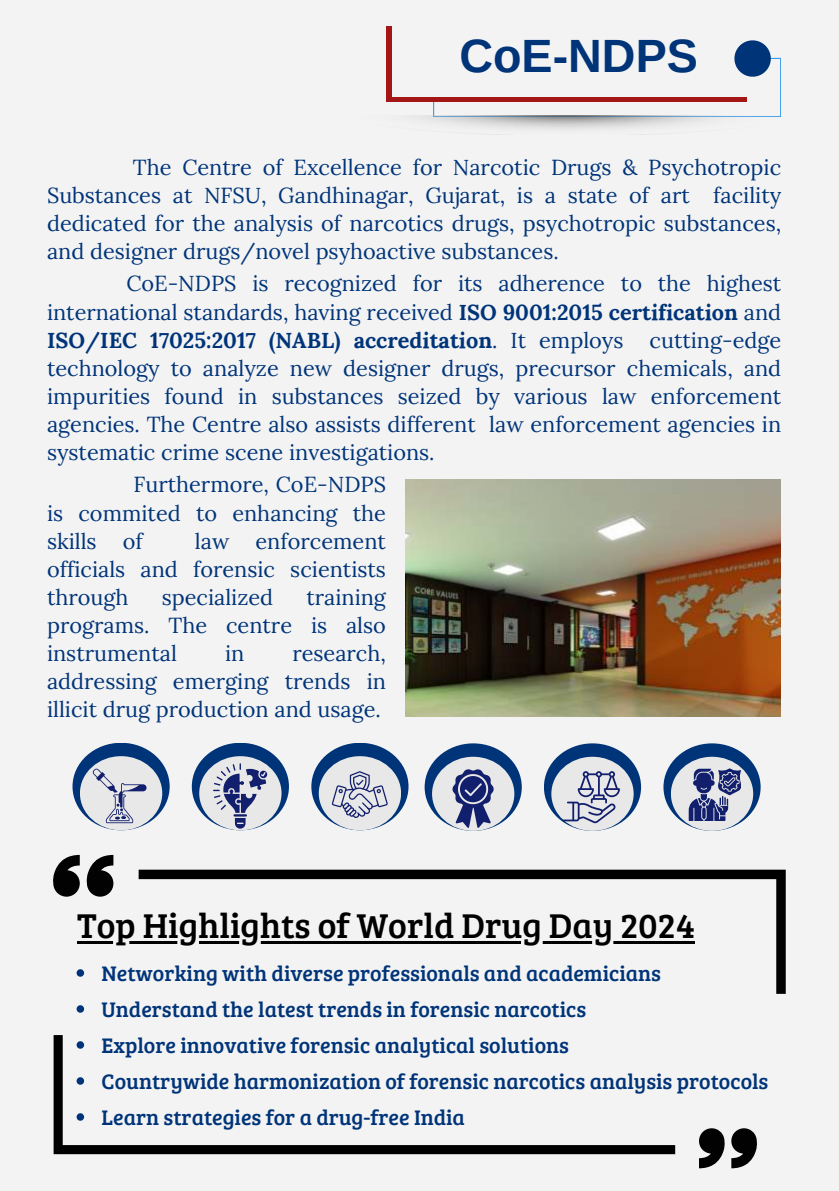
<style>
.page{position:relative;width:839px;height:1191px;background:#fff}
.page>*{position:absolute;margin:0;border:0;box-sizing:border-box;transform-origin:0 0}
.t1{font:700 46.6px "Arimo";color:#003479}
.t2{font:35.6px "Bree Serif";color:#000}
.t3{font:21.8px/28.2px "Lora";color:#003479;text-align:justify}
.t4{font:21.8px/36px "Bree Serif";color:#003479}
.s1{font-weight:700}
</style>
<div class="page">
<div style="left:0;top:0;width:838px;height:1191px;background:#f3f3f3"></div>
<img style="left:405px;top:480px;width:375px;height:237px">
<svg style="left:54px;top:1035px;width:621px;height:119px"></svg>
<svg style="left:699px;top:1128px;width:26px;height:40px"></svg>
<svg style="left:731px;top:1128px;width:26px;height:40px"></svg>
<svg style="left:77px;top:969px;width:7px;height:8px"></svg>
<svg style="left:77px;top:1005px;width:7px;height:8px"></svg>
<svg style="left:77px;top:1041px;width:7px;height:8px"></svg>
<svg style="left:77px;top:1077px;width:7px;height:8px"></svg>
<svg style="left:77px;top:1113px;width:7px;height:8px"></svg>
<svg style="left:139px;top:870px;width:646px;height:124px"></svg>
<svg style="left:86px;top:855px;width:27px;height:42px"></svg>
<svg style="left:53px;top:855px;width:27px;height:42px"></svg>
<hr style="left:77px;top:941px;width:617px;height:3px;background:#000">
<div style="left:424px;top:743px;width:97px;height:88px;background:#003479;border-radius:50%"></div>
<div style="left:432px;top:757px;width:82px;height:74px;background:#e8e8e8;border-radius:50%"></div>
<div style="left:544px;top:743px;width:97px;height:88px;background:#003479;border-radius:50%"></div>
<div style="left:551px;top:757px;width:82px;height:74px;background:#e8e8e8;border-radius:50%"></div>
<div style="left:663px;top:743px;width:97px;height:88px;background:#003479;border-radius:50%"></div>
<div style="left:670px;top:757px;width:83px;height:74px;background:#e8e8e8;border-radius:50%"></div>
<div style="left:72px;top:743px;width:98px;height:87px;background:#003479;border-radius:50%"></div>
<div style="left:80px;top:756px;width:82px;height:74px;background:#e8e8e8;border-radius:50%"></div>
<div style="left:192px;top:743px;width:97px;height:87px;background:#003479;border-radius:50%"></div>
<div style="left:199px;top:756px;width:82px;height:74px;background:#e8e8e8;border-radius:50%"></div>
<div style="left:311px;top:743px;width:97px;height:87px;background:#003479;border-radius:50%"></div>
<div style="left:319px;top:756px;width:82px;height:74px;background:#e8e8e8;border-radius:50%"></div>
<svg style="left:332px;top:771px;width:56px;height:47px"></svg>
<svg style="left:562px;top:771px;width:58px;height:52px"></svg>
<svg style="left:213px;top:763px;width:54px;height:66px"></svg>
<svg style="left:92px;top:769px;width:54px;height:54px"></svg>
<svg style="left:452px;top:769px;width:41px;height:59px"></svg>
<svg style="left:688px;top:768px;width:52px;height:53px"></svg>
<div style="left:386px;top:27px;width:360px;height:75px;background:linear-gradient(to right,#a41616,#a41616)"></div>
<div style="left:392px;top:21px;width:360px;height:75px;background:#f3f3f3"></div>
<svg style="left:734px;top:40px;width:36px;height:37px"></svg>
<img style="left:416px;top:115px;width:365px;height:20px">
<h1 class="t1" style="left:459px;top:24px;width:240px">CoE-NDPS</h1>
<p class="t3" style="left:47px;top:151px;width:735px;text-indent:86px">The Centre of Excellence for Narcotic Drugs &amp; Psychotropic Substances at NFSU, Gandhinagar, Gujarat, is a state of art facility dedicated for the analysis of narcotics drugs, psychotropic substances, and designer drugs/novel psyhoactive substances.</p>
<p class="t3" style="left:47px;top:268px;width:735px;text-indent:79px">CoE-NDPS is recognized for its adherence to the highest international standards, having received <span class="s1">ISO 9001:2015 certification</span> and <span class="s1">ISO/IEC 17025:2017 (NABL) accreditation</span>. It employs cutting-edge technology to analyze new designer drugs, precursor chemicals, and impurities found in substances seized by various law enforcement agencies. The Centre also assists different law enforcement agencies in systematic crime scene investigations.</p>
<p class="t3" style="left:47px;top:469px;width:340px;text-indent:86px">Furthermore, CoE-NDPS is commited to enhancing the skills of</p>
<p class="t3" style="left:47px;top:525px;width:340px;text-indent:148px">law enforcement officials and forensic scientists through</p>
<p class="t3" style="left:162px;top:582px;width:113px">specialized</p>
<p class="t3" style="left:47px;top:582px;width:340px;text-indent:259px">training programs. The centre is also instrumental</p>
<p class="t3" style="left:47px;top:638px;width:340px;text-indent:245px">research, addressing emerging trends in illicit drug production and usage.</p>
<p class="t3" style="left:225px;top:638px;width:21px">in</p>
<h2 class="t2" style="left:77px;top:900px;width:619px">Top Highlights of World Drug Day 2024</h2>
<p class="t4" style="left:102px;top:955px;width:668px">Networking with diverse professionals and academicians Understand the latest trends in forensic narcotics<br>Explore innovative forensic analytical solutions<br>Countrywide harmonization of forensic narcotics analysis protocols Learn strategies for a drug-free India</p>
</div>
